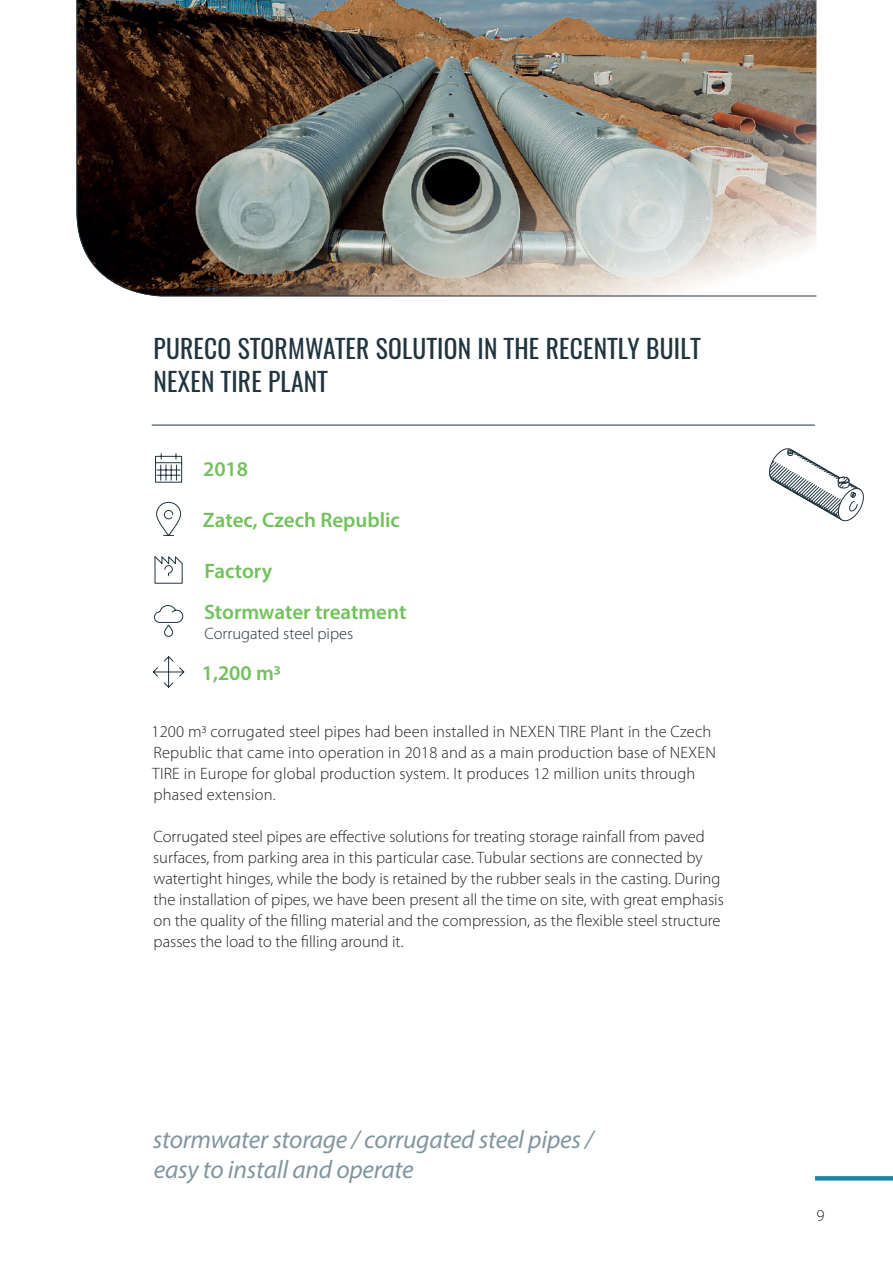
<style>
.page{position:relative;width:893px;height:1263px;background:#fff}
.page>*{position:absolute;margin:0;border:0;box-sizing:border-box;transform-origin:0 0}
.t1{font:italic 25.5px/30px "Myriad Pro";letter-spacing:-.01em;color:#83969f}
.t2{font:25.5px/33px "Oswald";letter-spacing:.01em;color:#21353f}
.t3{font:600 21px/41.2px "Myriad Pro";color:#72c15c}
.t4{font:300 16.5px/21px "Myriad Pro";color:#231f20}
.t5{font:300 16.5px "Myriad Pro";color:#21353f}
</style>
<div class="page">
<svg style="left:155px;top:453px;width:27px;height:30px"></svg>
<svg style="left:156px;top:502px;width:25px;height:34px"></svg>
<svg style="left:154px;top:556px;width:29px;height:28px"></svg>
<svg style="left:154px;top:605px;width:30px;height:32px"></svg>
<svg style="left:153px;top:656px;width:32px;height:32px"></svg>
<hr style="left:152px;top:425px;width:663px;height:1px;background:#21353f">
<svg style="left:769px;top:448px;width:95px;height:74px"></svg>
<svg style="left:815px;top:1176px;width:78px;height:4px"></svg>
<img style="left:76px;top:0;width:741px;height:297px">
<h1 class="t2" style="left:154px;top:330px;width:548px">PURECO STORMWATER SOLUTION IN THE RECENTLY BUILT<br>NEXEN TIRE PLANT</h1>
<p class="t3" style="left:203px;top:447px;width:47px">2018</p>
<p class="t3" style="left:203px;top:498px;width:199px">Zatec, Czech Republic</p>
<p class="t3" style="left:204px;top:550px;width:204px">Factory<br>Stormwater treatment</p>
<p class="t5" style="left:204px;top:624px;width:150px">Corrugated steel pipes</p>
<p class="t3" style="left:202px;top:652px;width:81px">1,200 m3</p>
<p class="t4" style="left:151px;top:722px;width:566px">1200 m3 corrugated steel pipes had been installed in NEXEN TIRE Plant in the Czech Republic that came into operation in 2018 and as a main production base of NEXEN TIRE in Europe for global production system. It produces 12 million units through phased extension.</p>
<p class="t4" style="left:153px;top:827px;width:572px">Corrugated steel pipes are effective solutions for treating storage rainfall from paved surfaces, from parking area in this particular case. Tubular sections are connected by watertight hinges, while the body is retained by the rubber seals in the casting. During the installation of pipes, we have been present all the time on site, with great emphasis on the quality of the filling material and the compression, as the flexible steel structure passes the load to the filling around it.</p>
<h1 class="t1" style="left:153px;top:1124px;width:442px">stormwater storage / corrugated steel pipes / easy to install and operate</h1>
<p class="t4" style="left:816px;top:1205px;width:10px">9</p>
</div>
